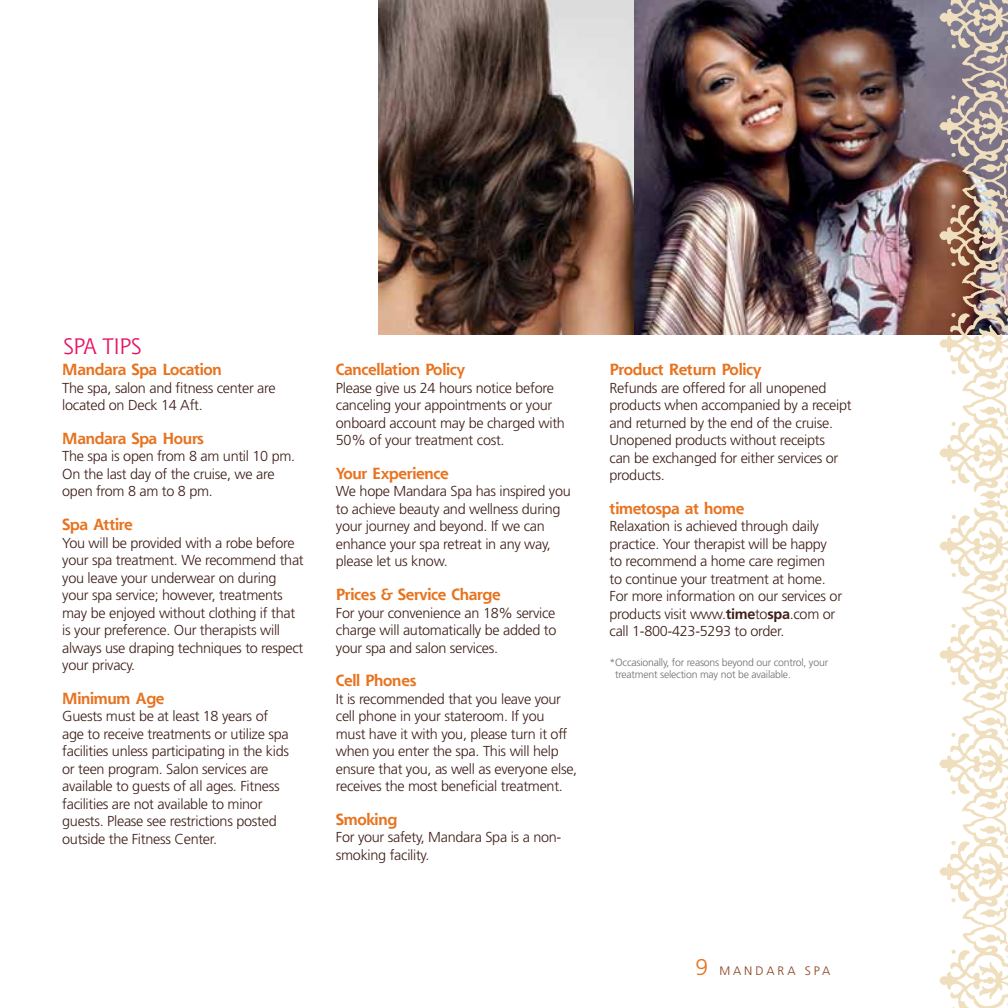
<style>
.page{position:relative;width:1008px;height:1008px;background:#fff}
.page>*{position:absolute;margin:0;border:0;box-sizing:border-box;transform-origin:0 0}
.t1{font:21.88px "Shannon";color:#e81462}
.t2{font:700 15.75px "Shannon";letter-spacing:-.02em;color:#e7731f}
.t3{font:300 14.35px/17.5px "Frutiger";letter-spacing:-.02em;color:#3f1e19}
.t4{font:300 12.25px "Frutiger";color:#8a3f1e}
.t5{font:300 10.5px/12.2px "Frutiger";letter-spacing:-.02em;color:#6d6e71}
.s1{font-weight:700}
.s2{font-size:22.75px;color:#e7731f}
</style>
<div class="page">
<img style="left:633px;top:0;width:299px;height:334px">
<img style="left:378px;top:0;width:255px;height:334px">
<img style="left:932px;top:0;width:76px;height:494px">
<img style="left:939px;top:494px;width:69px;height:514px">
<h1 class="t1" style="left:63px;top:332px;width:79px">Spa Tips</h1>
<p class="t2" style="left:62px;top:360px;width:161px">Mandara Spa Location</p>
<p class="t3" style="left:62px;top:379px;width:215px">The spa, salon and fitness center are located on Deck 14 Aft.</p>
<p class="t2" style="left:62px;top:429px;width:143px">Mandara Spa Hours</p>
<p class="t3" style="left:62px;top:448px;width:234px">The spa is open from 8 am until 10 pm.<br>On the last day of the cruise, we are open from 8 am to 8 pm.</p>
<p class="t2" style="left:62px;top:515px;width:72px">Spa Attire</p>
<p class="t3" style="left:62px;top:534px;width:243px">You will be provided with a robe before your spa treatment. We recommend that you leave your underwear on during your spa service; however, treatments may be enjoyed without clothing if that is your preference. Our therapists will always use draping techniques to respect your privacy.</p>
<p class="t2" style="left:62px;top:688px;width:104px">Minimum Age</p>
<p class="t3" style="left:62px;top:708px;width:228px">Guests must be at least 18 years of age to receive treatments or utilize spa facilities unless participating in the kids or teen program. Salon services are available to guests of all ages. Fitness facilities are not available to minor guests. Please see restrictions posted outside the Fitness Center.</p>
<p class="t2" style="left:336px;top:360px;width:131px">Cancellation Policy</p>
<p class="t3" style="left:336px;top:379px;width:230px">Please give us 24 hours notice before canceling your appointments or your onboard account may be charged with 50% of your treatment cost.</p>
<p class="t2" style="left:336px;top:464px;width:115px">Your Experience</p>
<p class="t3" style="left:336px;top:483px;width:236px">We hope Mandara Spa has inspired you to achieve beauty and wellness during your journey and beyond. If we can enhance your spa retreat in any way, please let us know.</p>
<p class="t2" style="left:336px;top:585px;width:166px">Prices &amp; Service Charge</p>
<p class="t3" style="left:336px;top:604px;width:222px;text-align:justify">For your convenience an 18% service charge will automatically be added to your spa and salon services.</p>
<p class="t2" style="left:336px;top:671px;width:82px">Cell Phones</p>
<p class="t3" style="left:336px;top:690px;width:243px">It is recommended that you leave your cell phone in your stateroom. If you must have it with you, please turn it off when you enter the spa. This will help ensure that you, as well as everyone else, receives the most beneficial treatment.</p>
<p class="t2" style="left:336px;top:810px;width:63px">Smoking</p>
<p class="t3" style="left:336px;top:829px;width:227px">For your safety, Mandara Spa is a non&shy;smoking facility.</p>
<p class="t2" style="left:610px;top:360px;width:154px">Product Return Policy</p>
<p class="t3" style="left:610px;top:379px;width:244px">Refunds are offered for all unopened products when accompanied by a receipt and returned by the end of the cruise.<br>Unopened products without receipts<br>can be exchanged for either services or products.</p>
<p class="t2" style="left:610px;top:499px;width:136px">timetospa at home</p>
<p class="t3" style="left:610px;top:518px;width:234px">Relaxation is achieved through daily practice. Your therapist will be happy to recommend a home care regimen<br>to continue your treatment at home.<br>For more information on our services or products visit www.<span class="s1">time</span>to<span class="s1">spa</span>.com or call 1-800-423-5293 to order.</p>
<p class="t5" style="left:615px;top:656px;width:214px;text-indent:-6px">*Occasionally, for reasons beyond our control, your treatment selection may not be available.</p>
<p class="t4" style="left:695px;top:964px;width:136px"><span class="s2">9</span> Mandara Spa</p>
</div>
